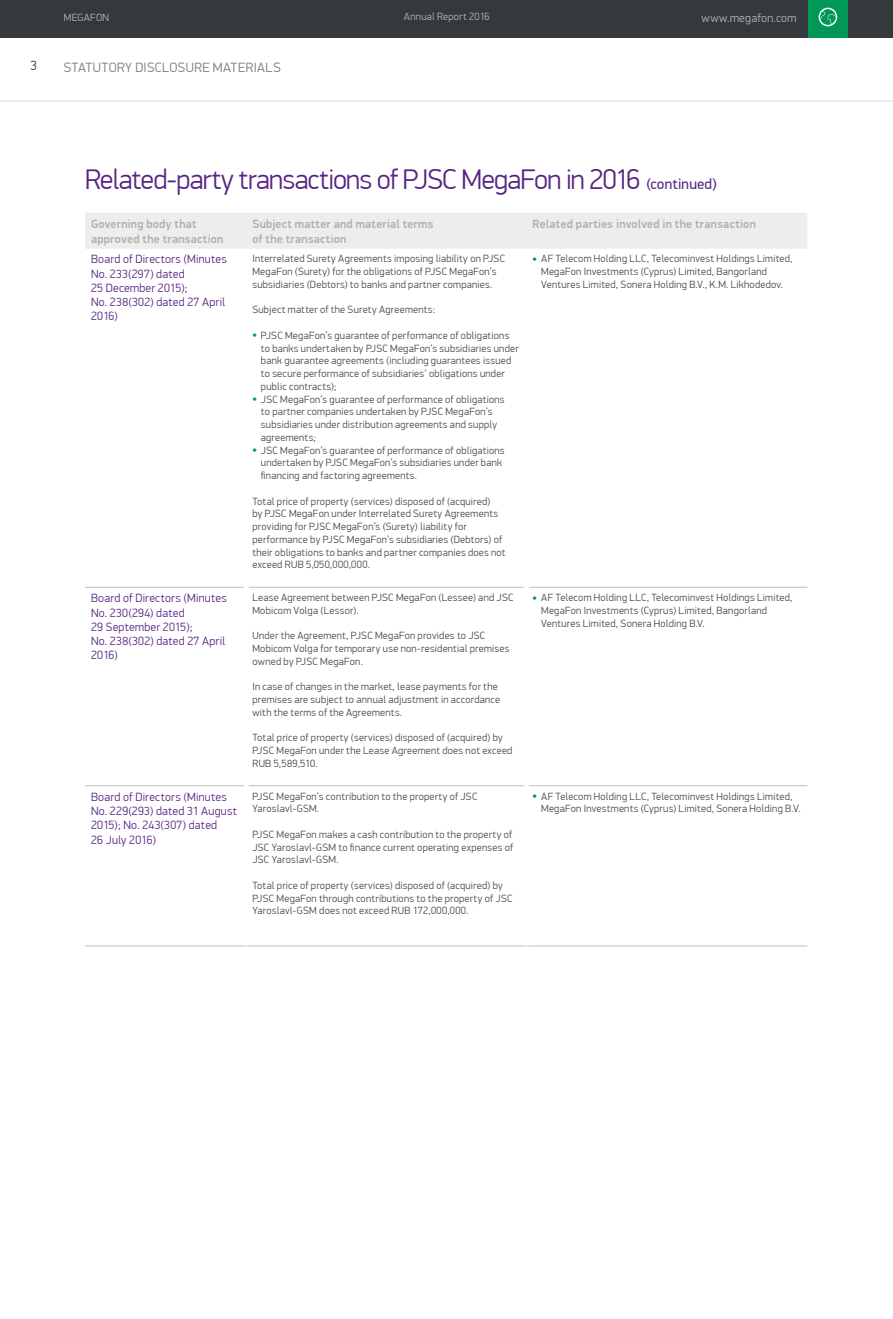
<style>
.page{position:relative;width:893px;height:1319px;background:#fff}
.page>*{position:absolute;margin:0;border:0;box-sizing:border-box;transform-origin:0 0}
.t1{font:300 28.5px "PF Din Display Pro";letter-spacing:-.025em;color:#582583}
.t2{font:300 13.5px "PF Din Display Pro";letter-spacing:.03em;color:#767c7f}
.t3{font:300 13.5px "PF Din Display Pro";color:#34393b}
.t4{font:300 12px/14.2px "PF Din Display Pro";letter-spacing:.02em;color:#582583}
.t5{font:500 12px/15px "PF Din Display Pro";letter-spacing:.02em;color:#adadad}
.t6{font:300 12px "PF Din Display Pro";letter-spacing:.025em;color:#b2b7ba}
.t7{font:300 10.5px/12.8px "PF Din Display Pro";letter-spacing:.025em;color:#4a4a49}
.t8{font:300 10.5px "PF Din Display Pro";letter-spacing:.025em;color:#b2b7ba}
.s1{font-weight:400;font-size:15px}
.s2{font-size:5.25px;color:#009757}
</style>
<div class="page">
<div style="left:0;top:0;width:893px;height:38px;background:#34393b"></div>
<hr style="left:0;top:101px;width:893px;height:1px;background:#dadada">
<div style="left:808px;top:0;width:39px;height:38px;background:#009757"></div>
<svg style="left:819px;top:8px;width:18px;height:18px"></svg>
<div style="left:85px;top:213px;width:722px;height:36px;background:#ededed"></div>
<hr style="left:85px;top:586px;width:159px;height:1px;background:#bebebe">
<hr style="left:249px;top:586px;width:275px;height:1px;background:#bebebe">
<hr style="left:529px;top:586px;width:278px;height:1px;background:#bebebe">
<hr style="left:85px;top:785px;width:159px;height:1px;background:#bebebe">
<hr style="left:249px;top:785px;width:275px;height:1px;background:#bebebe">
<hr style="left:529px;top:785px;width:278px;height:1px;background:#bebebe">
<hr style="left:85px;top:945px;width:161px;height:1px;background:#bebebe">
<hr style="left:246px;top:945px;width:281px;height:1px;background:#bebebe">
<hr style="left:527px;top:945px;width:280px;height:1px;background:#bebebe">
<p class="t8" style="left:64px;top:12px;width:47px">MEGAFON</p>
<p class="t8" style="left:404px;top:11px;width:87px">Annual Report 2016</p>
<p class="t6" style="left:702px;top:11px;width:96px">www.megafon.com</p>
<p class="t3" style="left:30px;top:58px;width:8px">3</p>
<p class="t2" style="left:64px;top:59px;width:218px">STATUTORY DISCLOSURE MATERIALS</p>
<h1 class="t1" style="left:85px;top:163px;width:633px">Related-party transactions of PJSC MegaFon in 2016 <span class="s1">(continued)</span></h1>
<p class="t5" style="left:91px;top:216px;width:134px">Governing body that approved the transaction</p>
<p class="t5" style="left:252px;top:216px;width:183px">Subject matter and material terms of the transaction</p>
<p class="t5" style="left:533px;top:216px;width:225px">Related parties involved in the transaction</p>
<p class="t4" style="left:91px;top:252px;width:137px">Board of Directors (Minutes<br>No. 233(297) dated<br>25 December 2015);<br>No. 238(302) dated 27 April<br>2016)</p>
<p class="t7" style="left:252px;top:252px;width:254px">Interrelated Surety Agreements imposing liability on PJSC<br>MegaFon (Surety) for the obligations of PJSC MegaFon’s subsidiaries (Debtors) to banks and partner companies.</p>
<p class="t7" style="left:541px;top:252px;width:253px;text-indent:-9px"><span class="s2">●</span> AF Telecom Holding LLC, Telecominvest Holdings Limited,<br>MegaFon Investments (Cyprus) Limited, Bangorland<br>Ventures Limited, Sonera Holding B.V., K.M. Likhodedov.</p>
<p class="t7" style="left:252px;top:303px;width:184px">Subject matter of the Surety Agreements:</p>
<p class="t7" style="left:261px;top:329px;width:259px;text-indent:-9px"><span class="s2">●</span> PJSC MegaFon’s guarantee of performance of obligations to banks undertaken by PJSC MegaFon’s subsidiaries under bank guarantee agreements (including guarantees issued to secure performance of subsidiaries’ obligations under public contracts);</p>
<p class="t7" style="left:261px;top:393px;width:245px;text-indent:-9px"><span class="s2">●</span> JSC MegaFon’s guarantee of performance of obligations to partner companies undertaken by PJSC MegaFon’s subsidiaries under distribution agreements and supply agreements;</p>
<p class="t7" style="left:261px;top:444px;width:245px;text-indent:-9px"><span class="s2">●</span> JSC MegaFon’s guarantee of performance of obligations undertaken by PJSC MegaFon’s subsidiaries under bank financing and factoring agreements.</p>
<p class="t7" style="left:252px;top:495px;width:255px">Total price of property (services) disposed of (acquired)<br>by PJSC MegaFon under Interrelated Surety Agreements providing for PJSC MegaFon’s (Surety) liability for performance by PJSC MegaFon’s subsidiaries (Debtors) of their obligations to banks and partner companies does not exceed RUB 5,050,000,000.</p>
<p class="t4" style="left:91px;top:591px;width:137px">Board of Directors (Minutes<br>No. 230(294) dated<br>29 September 2015);<br>No. 238(302) dated 27 April<br>2016)</p>
<p class="t7" style="left:252px;top:591px;width:263px">Lease Agreement between PJSC MegaFon (Lessee) and JSC<br>Mobicom Volga (Lessor).</p>
<p class="t7" style="left:252px;top:629px;width:259px">Under the Agreement, PJSC MegaFon provides to JSC<br>Mobicom Volga for temporary use non-residential premises owned by PJSC MegaFon.</p>
<p class="t7" style="left:252px;top:680px;width:249px">In case of changes in the market, lease payments for the premises are subject to annual adjustment in accordance with the terms of the Agreements.</p>
<p class="t7" style="left:252px;top:731px;width:261px">Total price of property (services) disposed of (acquired) by<br>PJSC MegaFon under the Lease Agreement does not exceed<br>RUB 5,589,510.</p>
<p class="t4" style="left:91px;top:789px;width:147px">Board of Directors (Minutes<br>No. 229(293) dated 31 August<br>2015); No. 243(307) dated<br>26 July 2016)</p>
<p class="t7" style="left:252px;top:789px;width:227px">PJSC MegaFon’s contribution to the property of JSC<br>Yaroslavl-GSM.</p>
<p class="t7" style="left:252px;top:828px;width:262px;text-align:justify">PJSC MegaFon makes a cash contribution to the property of JSC Yaroslavl-GSM to finance current operating expenses of JSC Yaroslavl-GSM.</p>
<p class="t7" style="left:252px;top:879px;width:262px">Total price of property (services) disposed of (acquired) by<br>PJSC MegaFon through contributions to the property of JSC<br>Yaroslavl-GSM does not exceed RUB 172,000,000.</p>
<p class="t7" style="left:541px;top:591px;width:253px;text-indent:-9px"><span class="s2">●</span> AF Telecom Holding LLC, Telecominvest Holdings Limited,<br>MegaFon Investments (Cyprus) Limited, Bangorland<br>Ventures Limited, Sonera Holding B.V.</p>
<p class="t7" style="left:541px;top:789px;width:261px;text-indent:-9px"><span class="s2">●</span> AF Telecom Holding LLC, Telecominvest Holdings Limited,<br>MegaFon Investments (Cyprus) Limited, Sonera Holding B.V.</p>
</div>
